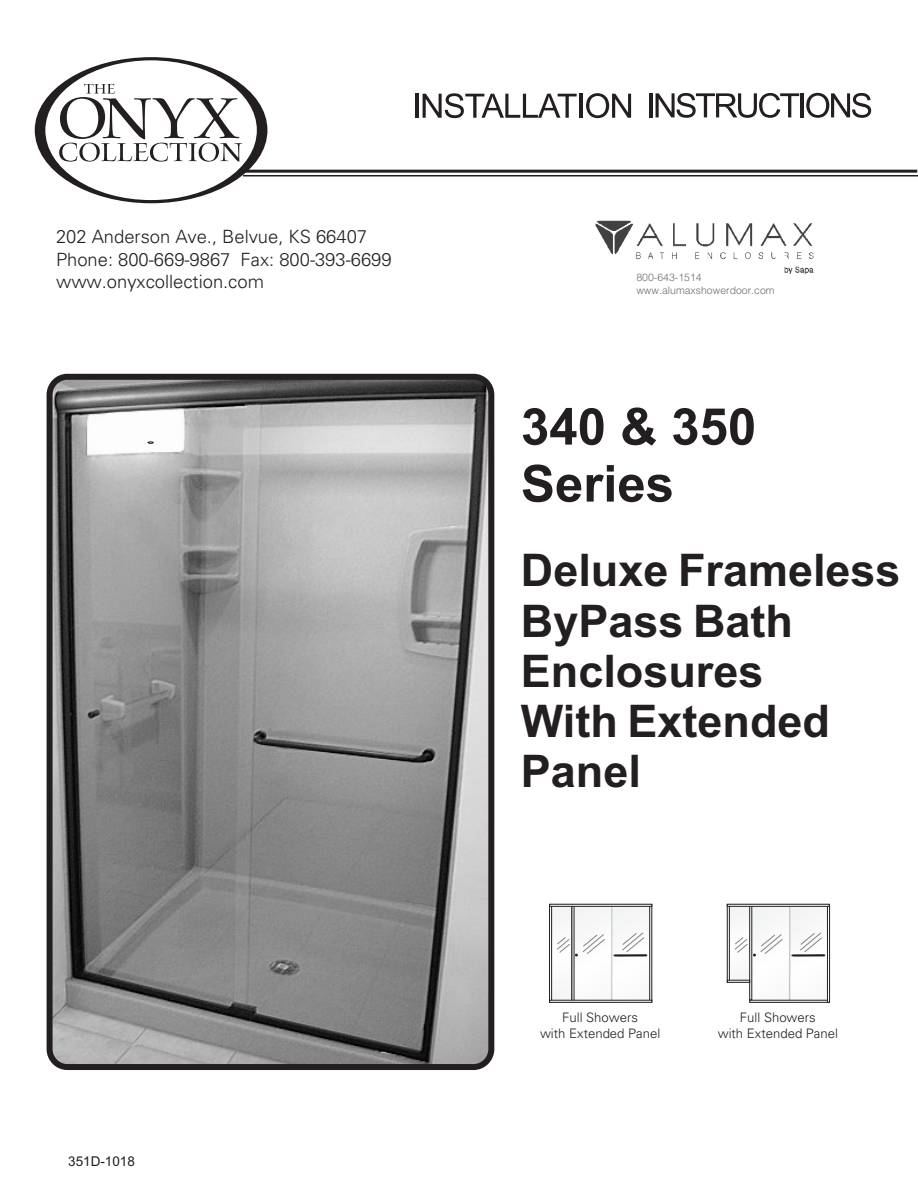
<style>
.page{position:relative;width:918px;height:1188px;background:#fff}
.page>*{position:absolute;margin:0;border:0;box-sizing:border-box;transform-origin:0 0}
.t1{font:700 51px/57px "Arial";color:#231f20}
.t2{font:700 45px/50.2px "Arial";color:#231f20}
.t3{font:300 18.3px/22.2px "Univers";color:#231f20}
.t4{font:300 18.3px "Univers";color:#221f1b}
.t5{font:13.5px "Arial";color:#231f20}
.t6{font:300 13.05px/15.9px "Univers";color:#231f20;text-align:center}
.t7{font:300 10.5px/12.6px "Helvetica";color:#6c6d70}
</style>
<div class="page">
<hr style="left:415px;top:94px;width:3px;height:24px;background:#231f20">
<svg style="left:423px;top:93px;width:154px;height:25px"></svg>
<hr style="left:579px;top:94px;width:4px;height:24px;background:#231f20">
<svg style="left:586px;top:93px;width:45px;height:25px"></svg>
<hr style="left:649px;top:93px;width:3px;height:24px;background:#231f20">
<svg style="left:656px;top:93px;width:143px;height:25px"></svg>
<hr style="left:801px;top:93px;width:3px;height:24px;background:#231f20">
<svg style="left:806px;top:93px;width:65px;height:25px"></svg>
<svg style="left:35px;top:57px;width:232px;height:146px"></svg>
<img style="left:50px;top:377px;width:441px;height:690px;border-radius:18px">
<div style="left:47px;top:374px;width:447px;height:696px;border:6px solid #231f20;border-radius:18px"></div>
<svg style="left:147px;top:441px;width:7px;height:3px"></svg>
<hr style="left:239px;top:170px;width:678px;height:3px;background:#231f20">
<hr style="left:243px;top:175px;width:675px;height:1px;background:#231f20">
<svg style="left:549px;top:903px;width:104px;height:100px"></svg>
<svg style="left:726px;top:903px;width:104px;height:100px"></svg>
<img style="left:595px;top:220px;width:219px;height:55px">
<p class="t3" style="left:56px;top:228px;width:337px">202 Anderson Ave., Belvue, KS 66407<br>Phone: 800-669-9867 Fax: 800-393-6699</p>
<p class="t4" style="left:56px;top:275px;width:209px">www.onyxcollection.com</p>
<p class="t5" style="left:68px;top:1157px;width:68px">351D-1018</p>
<p class="t7" style="left:636px;top:272px;width:140px">800-643-1514 www.alumaxshowerdoor.com</p>
<h1 class="t1" style="left:521px;top:403px;width:237px">340 &amp; 350<br>Series</h1>
<h2 class="t2" style="left:521px;top:550px;width:381px">Deluxe Frameless<br>ByPass Bath<br>Enclosures<br>With Extended<br>Panel</h2>
<p class="t6" style="left:540px;top:1011px;width:122px">Full Showers<br>with Extended Panel</p>
<p class="t6" style="left:718px;top:1011px;width:122px">Full Showers<br>with Extended Panel</p>
</div>
